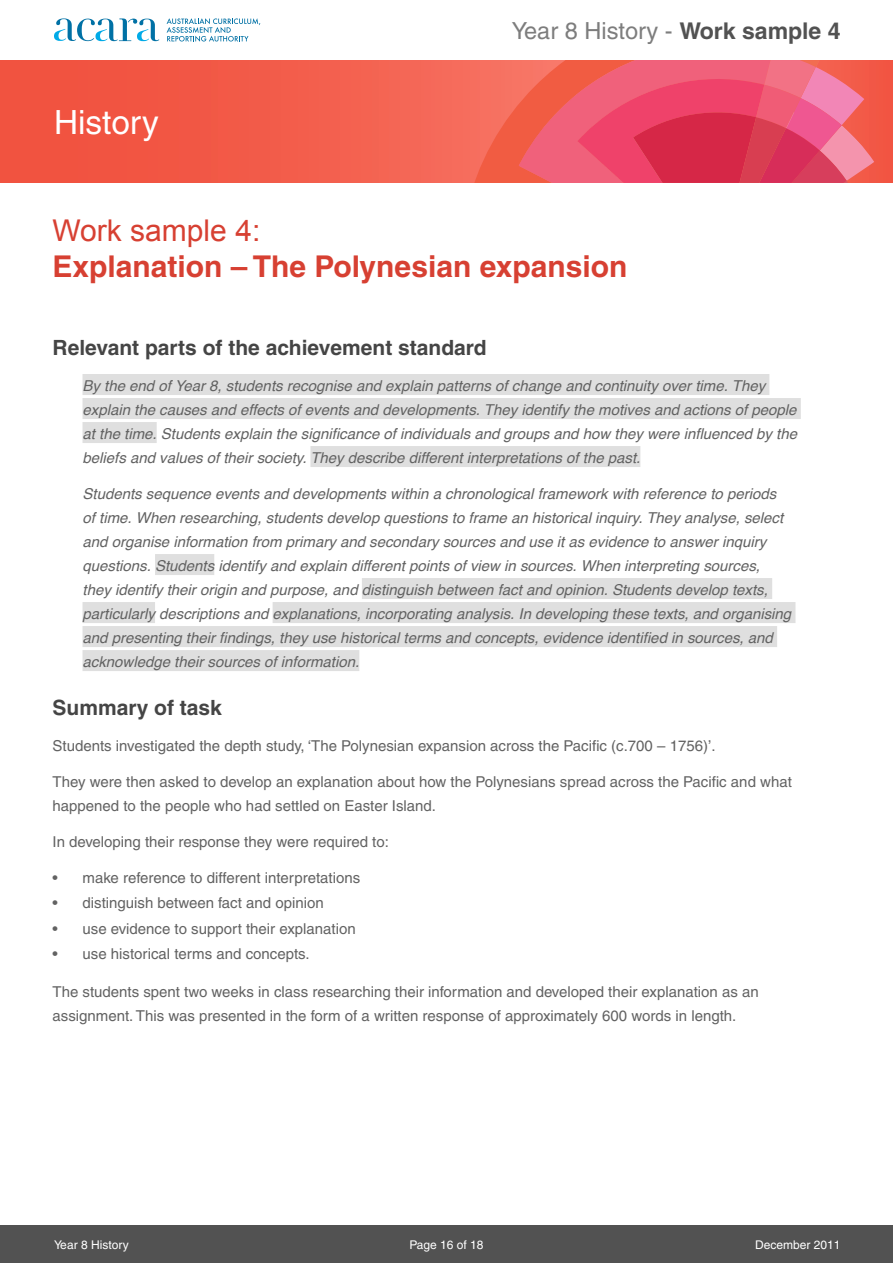
<style>
.page{position:relative;width:893px;height:1263px;background:#fff}
.page>*{position:absolute;margin:0;border:0;box-sizing:border-box;transform-origin:0 0}
.t1{font:33.3px "Helvetica";color:#fff}
.Main_heading{font:700 30px/36px "Helvetica";color:#d74032}
.t2{font:23.55px "Helvetica";color:#7d7d7d}
.Heading{font:700 21px "Helvetica";color:#454545}
.Heading_copy{font:700 21px "Helvetica";color:#454545}
.body_italics_copy{font:italic 15px/24px "Helvetica";color:#626262}
.body{font:15px/24px "Helvetica";color:#626262}
.body_italics{font:italic 15px/24px "Helvetica";color:#626262}
.t3{font:12px "Helvetica";color:#fff}
.s1{font-weight:700;font-size:23.1px;color:#525252}
.s2{font-family:"Arial";font-weight:400}
</style>
<div class="page">
<div style="left:0;top:1225px;width:893px;height:38px;background:#525252"></div>
<svg style="left:0;top:60px;width:893px;height:123px;background:#f25b49"></svg>
<svg style="left:466px;top:60px;width:408px;height:123px;background:#eb5466"></svg>
<svg style="left:167px;top:18px;width:93px;height:24px"></svg>
<svg style="left:54px;top:18px;width:105px;height:23px"></svg>
<div style="left:82px;top:374px;width:687px;height:21px;background:#dfdfdf"></div>
<div style="left:82px;top:398px;width:719px;height:21px;background:#dfdfdf"></div>
<div style="left:82px;top:422px;width:75px;height:21px;background:#dfdfdf"></div>
<div style="left:310px;top:446px;width:330px;height:21px;background:#dfdfdf"></div>
<div style="left:155px;top:554px;width:59px;height:21px;background:#dfdfdf"></div>
<div style="left:362px;top:578px;width:410px;height:21px;background:#dfdfdf"></div>
<div style="left:82px;top:602px;width:73px;height:21px;background:#dfdfdf"></div>
<div style="left:273px;top:602px;width:522px;height:21px;background:#dfdfdf"></div>
<div style="left:82px;top:626px;width:695px;height:21px;background:#dfdfdf"></div>
<div style="left:82px;top:650px;width:277px;height:21px;background:#dfdfdf"></div>
<h1 class="t1" style="left:54px;top:103px;width:106px">History</h1>
<p class="t2" style="left:512px;top:17px;width:330px">Year 8 History - <span class="s1">Work sample 4</span></p>
<p class="Main_heading" style="left:52px;top:211px;width:577px"><span class="s2">Work sample 4:<br></span>Explanation – The Polynesian expansion</p>
<p class="Heading" style="left:52px;top:334px;width:436px">Relevant parts of the achievement standard</p>
<p class="body_italics" style="left:82px;top:374px;width:716px">By the end of Year 8, students recognise and explain patterns of change and continuity over time. They explain the causes and effects of events and developments. They identify the motives and actions of people at the time. Students explain the significance of individuals and groups and how they were influenced by the beliefs and values of their society. They describe different interpretations of the past.</p>
<p class="body_italics_copy" style="left:82px;top:482px;width:710px">Students sequence events and developments within a chronological framework with reference to periods of time. When researching, students develop questions to frame an historical inquiry. They analyse, select and organise information from primary and secondary sources and use it as evidence to answer inquiry questions. Students identify and explain different points of view in sources. When interpreting sources, they identify their origin and purpose, and distinguish between fact and opinion. Students develop texts, particularly descriptions and explanations, incorporating analysis. In developing these texts, and organising and presenting their findings, they use historical terms and concepts, evidence identified in sources, and acknowledge their sources of information.</p>
<p class="Heading_copy" style="left:52px;top:694px;width:171px">Summary of task</p>
<p class="body" style="left:52px;top:733px;width:664px">Students investigated the depth study, ‘The Polynesian expansion across the Pacific (c.700 – 1756)’.</p>
<p class="body" style="left:52px;top:769px;width:741px">They were then asked to develop an explanation about how the Polynesians spread across the Pacific and what happened to the people who had settled on Easter Island.</p>
<p class="body" style="left:52px;top:829px;width:338px">In developing their response they were required to:</p>
<p class="body" style="left:52px;top:865px;width:309px">• make reference to different interpretations</p>
<p class="body" style="left:52px;top:891px;width:273px">• distinguish between fact and opinion</p>
<p class="body" style="left:52px;top:916px;width:305px">• use evidence to support their explanation</p>
<p class="body" style="left:52px;top:942px;width:259px">• use historical terms and concepts.</p>
<p class="body" style="left:52px;top:979px;width:708px">The students spent two weeks in class researching their information and developed their explanation as an assignment. This was presented in the form of a written response of approximately 600 words in length.</p>
<p class="t3" style="left:54px;top:1237px;width:76px">Year 8 History</p>
<p class="t3" style="left:409px;top:1237px;width:76px">Page 16 of 18</p>
<p class="t3" style="left:755px;top:1237px;width:87px">December 2011</p>
</div>
